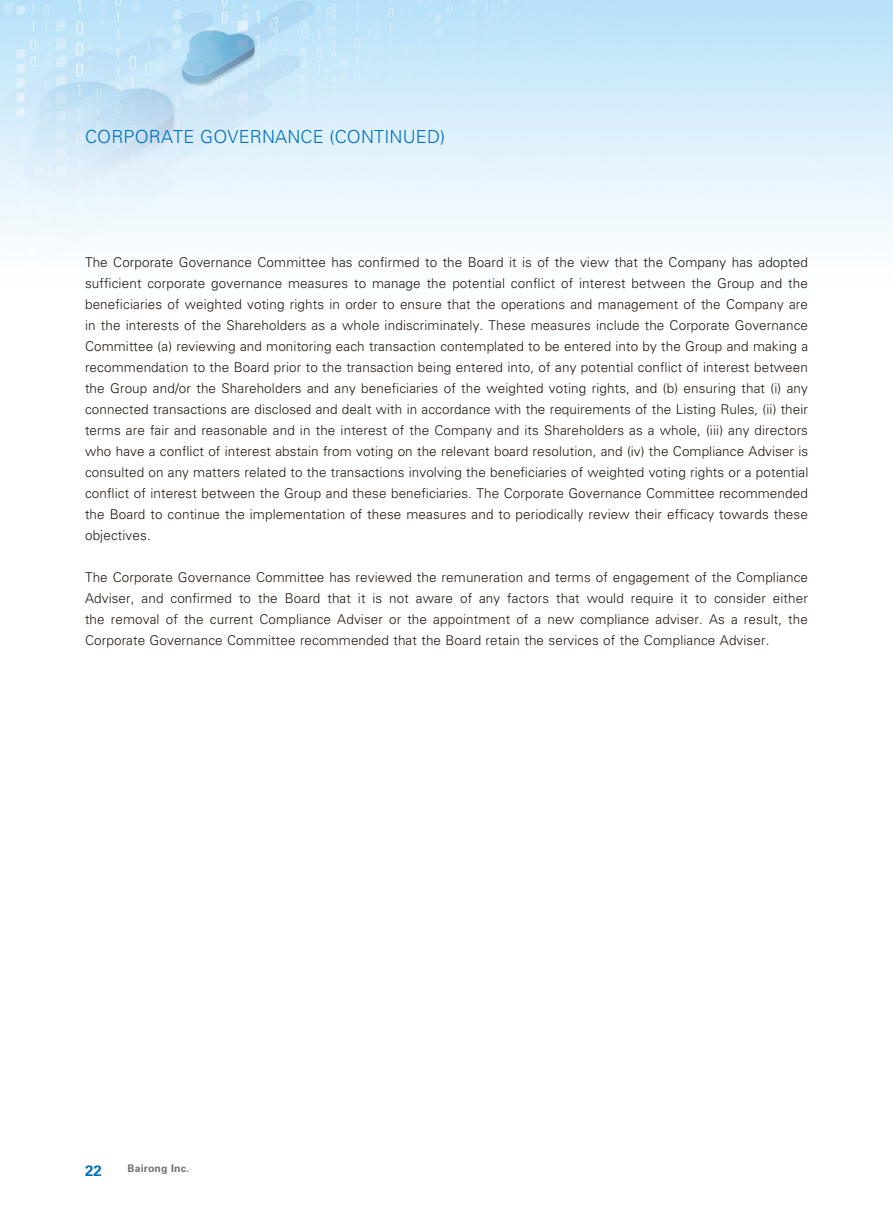
<style>
.page{position:relative;width:893px;height:1212px;background:#fff}
.page>*{position:absolute;margin:0;border:0;box-sizing:border-box;transform-origin:0 0}
.t1{font:300 18px "Univers";letter-spacing:.01em;color:#0070bb}
.t2{font:700 15px "Univers";color:#0070bb}
.t3{font:300 13.5px/21px "Univers";letter-spacing:.01em;color:#231916;text-align:justify}
.t4{font:700 10.5px "Univers";letter-spacing:.015em;color:#727272}
</style>
<div class="page">
<img style="left:0;top:0;width:893px;height:244px">
<h1 class="t1" style="left:85px;top:126px;width:362px">CORPORATE GOVERNANCE (CONTINUED)</h1>
<p class="t3" style="left:85px;top:251px;width:725px">The Corporate Governance Committee has confirmed to the Board it is of the view that the Company has adopted sufficient corporate governance measures to manage the potential conflict of interest between the Group and the beneficiaries of weighted voting rights in order to ensure that the operations and management of the Company are in the interests of the Shareholders as a whole indiscriminately. These measures include the Corporate Governance Committee (a) reviewing and monitoring each transaction contemplated to be entered into by the Group and making a recommendation to the Board prior to the transaction being entered into, of any potential conflict of interest between the Group and/or the Shareholders and any beneficiaries of the weighted voting rights, and (b) ensuring that (i) any connected transactions are disclosed and dealt with in accordance with the requirements of the Listing Rules, (ii) their terms are fair and reasonable and in the interest of the Company and its Shareholders as a whole, (iii) any directors who have a conflict of interest abstain from voting on the relevant board resolution, and (iv) the Compliance Adviser is consulted on any matters related to the transactions involving the beneficiaries of weighted voting rights or a potential conflict of interest between the Group and these beneficiaries. The Corporate Governance Committee recommended the Board to continue the implementation of these measures and to periodically review their efficacy towards these objectives.</p>
<p class="t3" style="left:85px;top:567px;width:724px">The Corporate Governance Committee has reviewed the remuneration and terms of engagement of the Compliance Adviser, and confirmed to the Board that it is not aware of any factors that would require it to consider either the removal of the current Compliance Adviser or the appointment of a new compliance adviser. As a result, the Corporate Governance Committee recommended that the Board retain the services of the Compliance Adviser.</p>
<p class="t2" style="left:85px;top:1162px;width:18px">22</p>
<p class="t4" style="left:128px;top:1162px;width:63px">Bairong Inc.</p>
</div>
